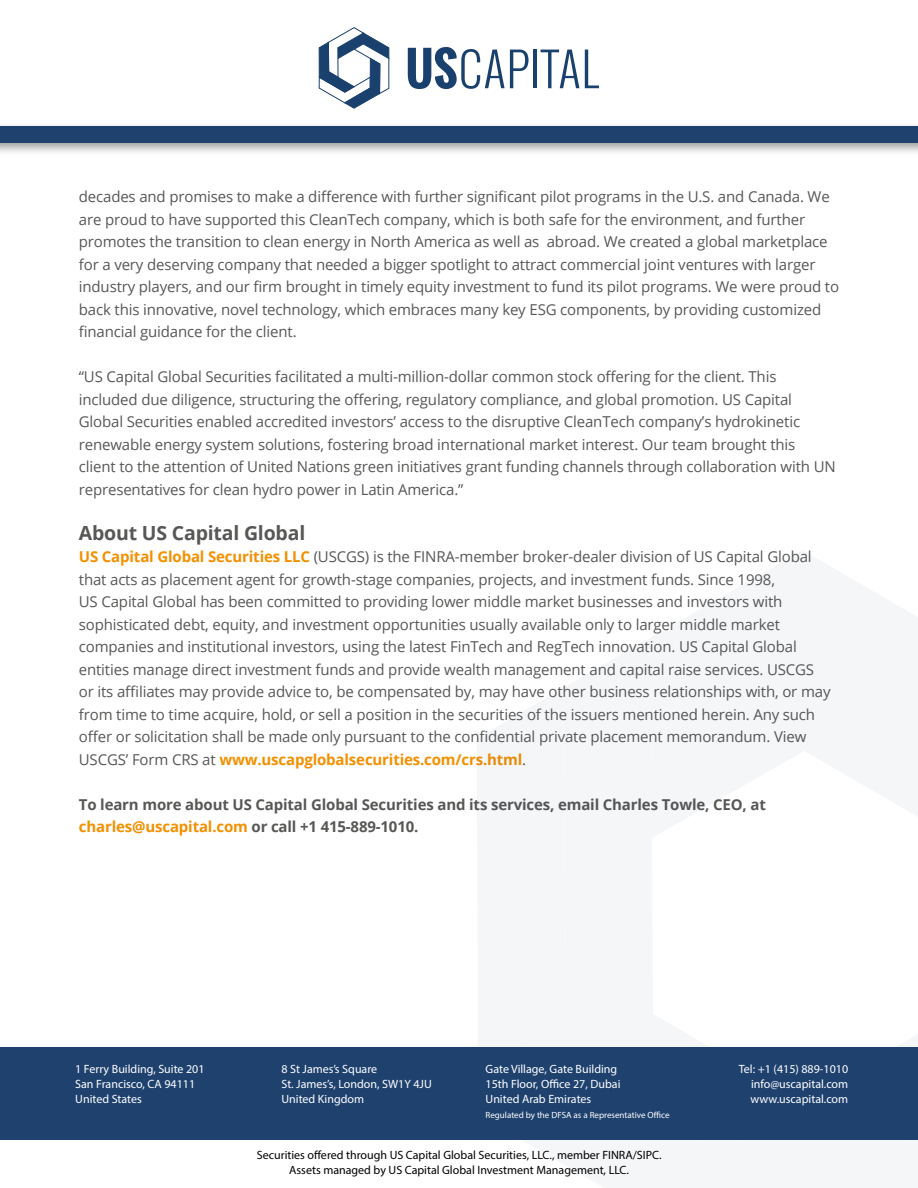
<style>
.page{position:relative;width:918px;height:1188px;background:#fff}
.page>*{position:absolute;margin:0;border:0;box-sizing:border-box;transform-origin:0 0}
.t1{font:700 19.5px "Open Sans";letter-spacing:-.01em;color:#575756}
.t2{font:15px/22.5px "Open Sans";letter-spacing:-.01em;color:#575756}
.t3{font:700 15px/22.5px "Open Sans";letter-spacing:-.01em;color:#575756}
.t4{font:12px/15px "Myriad Pro";color:#fff}
.t5{font:12px/15.6px "Myriad Pro";color:#000;text-align:center}
.t6{font:9px "Myriad Pro";color:#fff}
.s1{font-weight:700;color:#f39000}
.s2{color:#f39000}
</style>
<div class="page">
<div style="left:0;top:121px;width:918px;height:35px;background:#000;opacity:.4"></div>
<div style="left:0;top:126px;width:918px;height:17px;background:#1e416e"></div>
<svg style="left:408px;top:47px;width:120px;height:42px"></svg>
<hr style="left:534px;top:50px;width:3px;height:38px;background:#1a406e">
<svg style="left:541px;top:50px;width:38px;height:38px"></svg>
<svg style="left:585px;top:50px;width:14px;height:38px"></svg>
<svg style="left:319px;top:27px;width:70px;height:81px"></svg>
<div style="left:890px;top:602px;width:28px;height:100px;background:#f4f6f8"></div>
<div style="left:890px;top:702px;width:28px;height:114px;background:#f4f6f8"></div>
<svg style="left:565px;top:551px;width:325px;height:249px;fill:#f4f6f8"></svg>
<svg style="left:546px;top:1153px;width:170px;height:35px;fill:#f4f6f8"></svg>
<svg style="left:477px;top:688px;width:326px;height:465px;fill:#f4f6f8"></svg>
<svg style="left:716px;top:838px;width:202px;height:350px"></svg>
<div style="left:0;top:1047px;width:918px;height:92px;background:#1e416e"></div>
<p class="t2" style="left:79px;top:185px;width:762px">decades and promises to make a difference with further significant pilot programs in the U.S. and Canada. We are proud to have supported this CleanTech company, which is both safe for the environment, and further promotes the transition to clean energy in North America as well as abroad. We created a global marketplace for a very deserving company that needed a bigger spotlight to attract commercial joint ventures with larger industry players, and our firm brought in timely equity investment to fund its pilot programs. We were proud to back this innovative, novel technology, which embraces many key ESG components, by providing customized financial guidance for the client.</p>
<p class="t2" style="left:79px;top:365px;width:758px">“US Capital Global Securities facilitated a multi-million-dollar common stock offering for the client. This included due diligence, structuring the offering, regulatory compliance, and global promotion. US Capital Global Securities enabled accredited investors’ access to the disruptive CleanTech company’s hydrokinetic renewable energy system solutions, fostering broad international market interest. Our team brought this client to the attention of United Nations green initiatives grant funding channels through collaboration with UN representatives for clean hydro power in Latin America.”</p>
<h1 class="t1" style="left:79px;top:519px;width:228px">About US Capital Global</h1>
<p class="t2" style="left:79px;top:545px;width:753px"><span class="s1">US Capital Global Securities LLC</span> (USCGS) is the FINRA-member broker-dealer division of US Capital Global that acts as placement agent for growth-stage companies, projects, and investment funds. Since 1998,<br>US Capital Global has been committed to providing lower middle market businesses and investors with sophisticated debt, equity, and investment opportunities usually available only to larger middle market companies and institutional investors, using the latest FinTech and RegTech innovation. US Capital Global entities manage direct investment funds and provide wealth management and capital raise services. USCGS or its affiliates may provide advice to, be compensated by, may have other business relationships with, or may from time to time acquire, hold, or sell a position in the securities of the issuers mentioned herein. Any such offer or solicitation shall be made only pursuant to the confidential private placement memorandum. View USCGS’ Form CRS at <span class="s1">www.uscapglobalsecurities.com/crs.html</span>.</p>
<p class="t3" style="left:79px;top:793px;width:689px">To learn more about US Capital Global Securities and its services, email Charles Towle, CEO, at <span class="s2">charles@uscapital.com</span> or call +1 415-889-1010.</p>
<p class="t4" style="left:75px;top:1062px;width:131px">1 Ferry Building, Suite 201<br>San Francisco, CA 94111<br>United States</p>
<p class="t4" style="left:281px;top:1062px;width:152px">8 St James’s Square<br>St. James’s, London, SW1Y 4JU<br>United Kingdom</p>
<p class="t4" style="left:486px;top:1062px;width:136px">Gate Village, Gate Building<br>15th Floor, Office 27, Dubai<br>United Arab Emirates</p>
<p class="t6" style="left:486px;top:1110px;width:186px">Regulated by the DFSA as a Representative Office</p>
<p class="t5" style="left:257px;top:1147px;width:406px">Securities offered through US Capital Global Securities, LLC., member FINRA/SIPC.<br>Assets managed by US Capital Global Investment Management, LLC.</p>
<p class="t4" style="left:750px;top:1062px;width:99px;text-align:justify;text-indent:-12px">Tel: +1 (415) 889-1010 info@uscapital.com www.uscapital.com</p>
</div>
